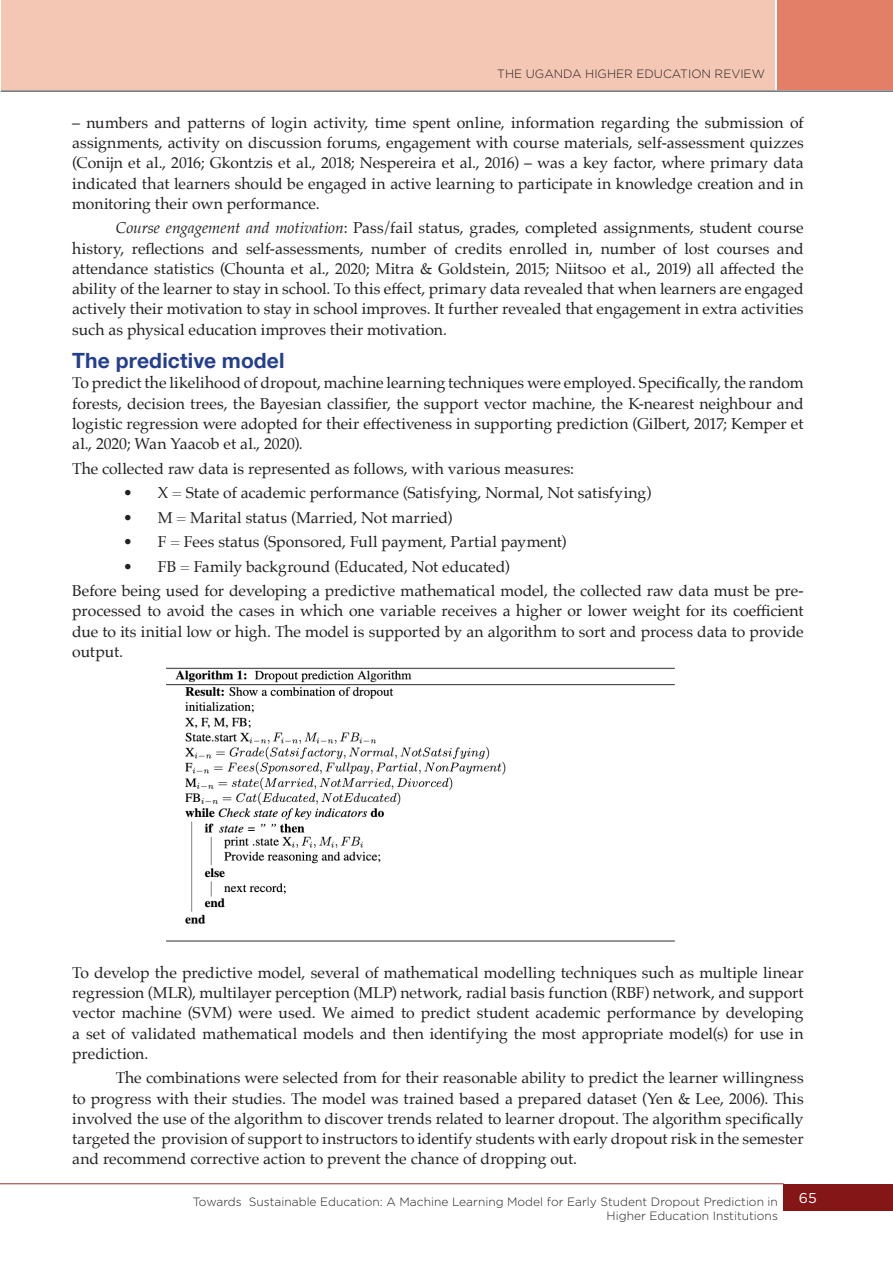
<style>
.page{position:relative;width:893px;height:1263px;background:#fff}
.page>*{position:absolute;margin:0;border:0;box-sizing:border-box;transform-origin:0 0}
.Other_Heads{font:700 21px "ABB Neue Helvetica";letter-spacing:.005em;color:#253f8e}
.Bodytext_2_parag{font:15.75px/20.2px "Palatino";color:#231f20;text-align:justify}
.Bodytext{font:15.75px/20.2px "Palatino";color:#231f20;text-align:justify}
.t1{font:14.25px "Gotham";color:#fff}
.t2{font:300 12px "Gotham";color:#231f20}
.s1{font-style:italic}
</style>
<div class="page">
<div style="left:1px;top:0;width:773px;height:89px;background:#f4c7b5"></div>
<div style="left:777px;top:0;width:116px;height:89px;background:#e37f66"></div>
<hr style="left:1px;top:91px;width:892px;height:1px;background:#231f20">
<div style="left:784px;top:1184px;width:109px;height:26px;background:#851618"></div>
<hr style="left:0;top:1183px;width:784px;height:1px;background:#9b2d32">
<img style="left:166px;top:667px;width:509px;height:275px">
<p class="t2" style="left:497px;top:67px;width:269px">THE UGANDA HIGHER EDUCATION REVIEW</p>
<p class="Bodytext_2_parag" style="left:72px;top:112px;width:733px">– numbers and patterns of login activity, time spent online, information regarding the submission of assignments, activity on discussion forums, engagement with course materials, self-assessment quizzes (Conijn et al., 2016; Gkontzis et al., 2018; Nespereira et al., 2016) – was a key factor, where primary data indicated that learners should be engaged in active learning to participate in knowledge creation and in monitoring their own performance.</p>
<p class="Bodytext_2_parag" style="left:72px;top:218px;width:733px;text-indent:44px"><span class="s1">Course engagement and motivation</span>: Pass/fail status, grades, completed assignments, student course history, reflections and self-assessments, number of credits enrolled in, number of lost courses and attendance statistics (Chounta et al., 2020; Mitra &amp; Goldstein, 2015; Niitsoo et al., 2019) all affected the ability of the learner to stay in school. To this effect, primary data revealed that when learners are engaged actively their motivation to stay in school improves. It further revealed that engagement in extra activities such as physical education improves their motivation.</p>
<p class="Other_Heads" style="left:72px;top:347px;width:214px">The predictive model</p>
<p class="Bodytext" style="left:72px;top:373px;width:733px">To predict the likelihood of dropout, machine learning techniques were employed. Specifically, the random forests, decision trees, the Bayesian classifier, the support vector machine, the K-nearest neighbour and logistic regression were adopted for their effectiveness in supporting prediction (Gilbert, 2017; Kemper et al., 2020; Wan Yaacob et al., 2020).</p>
<p class="Bodytext" style="left:72px;top:458px;width:503px">The collected raw data is represented as follows, with various measures:</p>
<p class="Bodytext_2_parag" style="left:123px;top:482px;width:529px">• X = State of academic performance (Satisfying, Normal, Not satisfying)</p>
<p class="Bodytext_2_parag" style="left:123px;top:507px;width:331px">• M = Marital status (Married, Not married)</p>
<p class="Bodytext_2_parag" style="left:123px;top:531px;width:445px">• F = Fees status (Sponsored, Full payment, Partial payment)</p>
<p class="Bodytext_2_parag" style="left:123px;top:556px;width:388px">• FB = Family background (Educated, Not educated)</p>
<p class="Bodytext" style="left:72px;top:580px;width:733px">Before being used for developing a predictive mathematical model, the collected raw data must be pre&shy;processed to avoid the cases in which one variable receives a higher or lower weight for its coefficient due to its initial low or high. The model is supported by an algorithm to sort and process data to provide output.</p>
<p class="Bodytext" style="left:72px;top:962px;width:733px">To develop the predictive model, several of mathematical modelling techniques such as multiple linear regression (MLR), multilayer perception (MLP) network, radial basis function (RBF) network, and support vector machine (SVM) were used. We aimed to predict student academic performance by developing a set of validated mathematical models and then identifying the most appropriate model(s) for use in prediction.</p>
<p class="Bodytext_2_parag" style="left:72px;top:1068px;width:733px;text-indent:44px">The combinations were selected from for their reasonable ability to predict the learner willingness to progress with their studies. The model was trained based a prepared dataset (Yen &amp; Lee, 2006). This involved the use of the algorithm to discover trends related to learner dropout. The algorithm specifically targeted the provision of support to instructors to identify students with early dropout risk in the semester and recommend corrective action to prevent the chance of dropping out.</p>
<p class="t2" style="left:193px;top:1194px;width:587px">Towards Sustainable Education: A Machine Learning Model for Early Student Dropout Prediction in</p>
<p class="t1" style="left:799px;top:1189px;width:19px">65</p>
<p class="t2" style="left:607px;top:1208px;width:173px">Higher Education Institutions</p>
</div>
